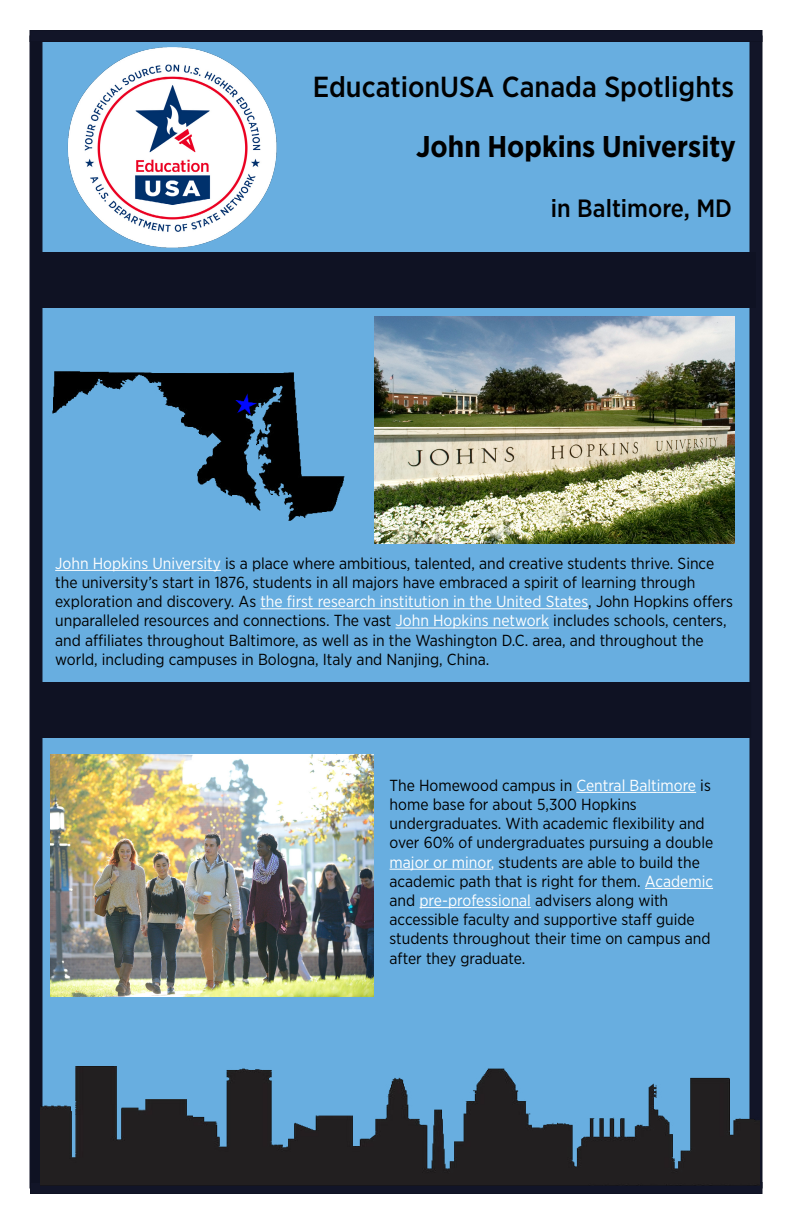
<style>
.page{position:relative;width:792px;height:1224px;background:#fff}
.page>*{position:absolute;margin:0;border:0;box-sizing:border-box;transform-origin:0 0}
.t1{font:700 30px "Gotham Narrow";color:#000}
.t2{font:500 29px "Gotham Narrow";color:#000}
.t3{font:500 25px "Gotham Narrow";color:#000}
.t4{font:16px/19.2px "Gotham Narrow";color:#000}
.s1{color:#fff}
</style>
<div class="page">
<div style="left:36px;top:40px;width:720px;height:1152px;background:#68aee0"></div>
<div style="left:30px;top:36px;width:12px;height:1152px;background:#0f1223"></div>
<div style="left:750px;top:36px;width:12px;height:1152px;background:#121528"></div>
<div style="left:30px;top:1182px;width:732px;height:12px;background:#121528"></div>
<div style="left:39px;top:252px;width:717px;height:56px;background:#0f1223"></div>
<div style="left:30px;top:30px;width:732px;height:12px;background:#121528"></div>
<img style="left:67px;top:47px;width:210px;height:201px">
<div style="left:34px;top:682px;width:717px;height:56px;background:#0f1223"></div>
<img style="left:46px;top:306px;width:309px;height:215px">
<img style="left:40px;top:1027px;width:720px;height:159px">
<img style="left:374px;top:316px;width:360px;height:228px">
<hr style="left:55px;top:570px;width:166px;height:1px;background:#fff">
<hr style="left:260px;top:608px;width:328px;height:1px;background:#fff">
<hr style="left:396px;top:628px;width:153px;height:1px;background:#fff">
<img style="left:51px;top:754px;width:323px;height:243px">
<hr style="left:576px;top:792px;width:120px;height:1px;background:#fff">
<hr style="left:390px;top:869px;width:101px;height:1px;background:#fff">
<hr style="left:645px;top:888px;width:68px;height:1px;background:#fff">
<hr style="left:420px;top:907px;width:111px;height:1px;background:#fff">
<h2 class="t2" style="left:313px;top:69px;width:423px">EducationUSA Canada Spotlights</h2>
<h1 class="t1" style="left:416px;top:127px;width:321px">John Hopkins University</h1>
<h3 class="t3" style="left:551px;top:193px;width:183px">in Baltimore, MD</h3>
<p class="t4" style="left:55px;top:553px;width:679px"><span class="s1">John Hopkins University</span> is a place where ambitious, talented, and creative students thrive. Since the university’s start in 1876, students in all majors have embraced a spirit of learning through exploration and discovery. As <span class="s1">the first research institution in the United States</span>, John Hopkins offers unparalleled resources and connections. The vast <span class="s1">John Hopkins network</span> includes schools, centers, and affiliates throughout Baltimore, as well as in the Washington D.C. area, and throughout the world, including campuses in Bologna, Italy and Nanjing, China.</p>
<p class="t4" style="left:390px;top:775px;width:325px">The Homewood campus in <span class="s1">Central Baltimore</span> is home base for about 5,300 Hopkins undergraduates. With academic flexibility and over 60% of undergraduates pursuing a double <span class="s1">major or minor,</span> students are able to build the academic path that is right for them. <span class="s1">Academic </span>and <span class="s1">pre-professional</span> advisers along with accessible faculty and supportive staff guide students throughout their time on campus and after they graduate.</p>
</div>
